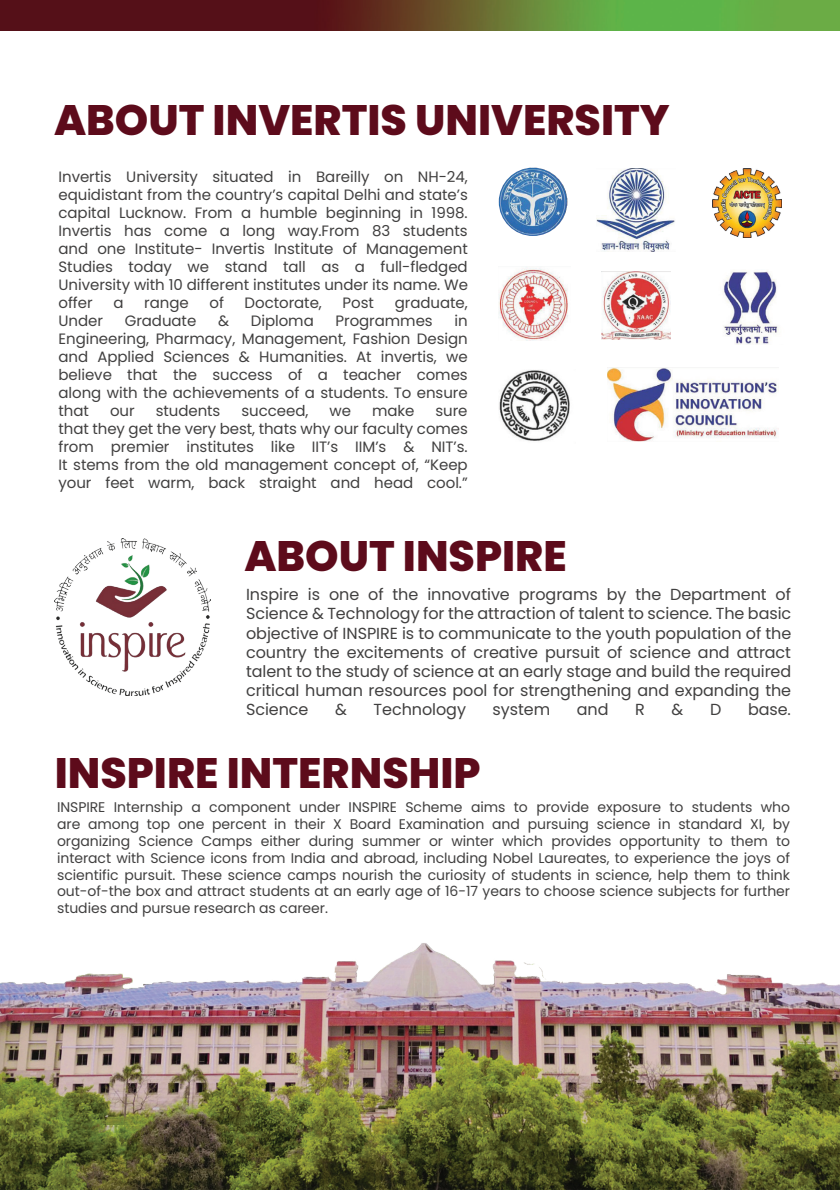
<style>
.page{position:relative;width:840px;height:1190px;background:#fff}
.page>*{position:absolute;margin:0;border:0;box-sizing:border-box;transform-origin:0 0}
.t1{font:800 42.6px "Poppins";color:#5d0b1b}
.t2{font:16px/19.2px "Poppins";letter-spacing:-.005em;color:#414040;text-align:justify}
.t3{font:15px/18px "Poppins";letter-spacing:-.005em;color:#414040;text-align:justify}
.t4{font:14px/16.8px "Poppins";letter-spacing:-.005em;color:#414040;text-align:justify}
</style>
<div class="page">
<img style="left:0;top:0;width:840px;height:30px">
<img style="left:0;top:943px;width:840px;height:247px">
<img style="left:54px;top:539px;width:157px;height:156px">
<img style="left:499px;top:168px;width:68px;height:68px;border-radius:34px">
<img style="left:596px;top:169px;width:79px;height:83px">
<img style="left:601px;top:272px;width:70px;height:68px">
<img style="left:499px;top:370px;width:71px;height:71px">
<img style="left:723px;top:271px;width:56px;height:74px">
<img style="left:608px;top:368px;width:171px;height:73px">
<img style="left:499px;top:268px;width:69px;height:72px">
<img style="left:713px;top:169px;width:69px;height:69px">
<h1 class="t1" style="left:54px;top:96px;width:617px">ABOUT INVERTIS UNIVERSITY</h1>
<p class="t3" style="left:59px;top:168px;width:411px">Invertis University situated in Bareilly on NH-24, equidistant from the country’s capital Delhi and state’s capital Lucknow. From a humble beginning in 1998.<br>Invertis has come a long way.From 83 students and one Institute- Invertis Institute of Management Studies today we stand tall as a full-fledged University with 10 different institutes under its name. We offer</p>
<p class="t3" style="left:113px;top:294px;width:12px">a</p>
<p class="t3" style="left:144px;top:294px;width:46px">range</p>
<p class="t3" style="left:209px;top:294px;width:16px">of</p>
<p class="t3" style="left:245px;top:294px;width:79px">Doctorate,</p>
<p class="t3" style="left:343px;top:294px;width:33px">Post</p>
<p class="t3" style="left:395px;top:294px;width:75px">graduate,</p>
<p class="t3" style="left:59px;top:312px;width:411px;text-indent:396px">in Engineering, Pharmacy, Management, Fashion Design and Applied Sciences &amp; Humanities. At invertis, we believe that the success of a teacher comes along with the achievements of a students. To ensure that</p>
<p class="t3" style="left:59px;top:312px;width:46px">Under</p>
<p class="t3" style="left:125px;top:312px;width:73px">Graduate</p>
<p class="t3" style="left:218px;top:312px;width:13px">&amp;</p>
<p class="t3" style="left:251px;top:312px;width:64px">Diploma</p>
<p class="t3" style="left:336px;top:312px;width:99px">Programmes</p>
<p class="t3" style="left:110px;top:402px;width:26px">our</p>
<p class="t3" style="left:156px;top:402px;width:66px">students</p>
<p class="t3" style="left:242px;top:402px;width:68px">succeed,</p>
<p class="t3" style="left:329px;top:402px;width:23px">we</p>
<p class="t3" style="left:372px;top:402px;width:44px">make</p>
<p class="t3" style="left:59px;top:402px;width:411px;text-indent:377px">sure that they get the very best, thats why our faculty comes from premier institutes like IIT’s IIM’s &amp; NIT’s.<br>It stems from the old management concept of, “Keep your feet warm, back straight and head cool.”</p>
<h1 class="t1" style="left:244px;top:531px;width:324px">ABOUT INSPIRE</h1>
<p class="t2" style="left:246px;top:585px;width:547px">Inspire is one of the innovative programs by the Department of Science &amp; Technology for the attraction of talent to science. The basic objective of INSPIRE is to communicate to the youth population of the country the excitements of creative pursuit of science and attract talent to the study of science at an early stage and build the required critical human resources pool for strengthening and expanding the Science</p>
<p class="t2" style="left:335px;top:700px;width:13px">&amp;</p>
<p class="t2" style="left:374px;top:700px;width:94px">Technology</p>
<p class="t2" style="left:493px;top:700px;width:59px">system</p>
<p class="t2" style="left:577px;top:700px;width:33px">and</p>
<p class="t2" style="left:635px;top:700px;width:11px">R</p>
<p class="t2" style="left:672px;top:700px;width:13px">&amp;</p>
<p class="t2" style="left:710px;top:700px;width:13px">D</p>
<p class="t2" style="left:748px;top:700px;width:44px">base.</p>
<h1 class="t1" style="left:55px;top:748px;width:428px">INSPIRE INTERNSHIP</h1>
<p class="t4" style="left:57px;top:799px;width:735px">INSPIRE Internship a component under INSPIRE Scheme aims to provide exposure to students who are among top one percent in their X Board Examination and pursuing science in standard XI, by organizing Science Camps either during summer or winter which provides opportunity to them to interact with Science icons from India and abroad, including Nobel Laureates, to experience the joys of scientific pursuit. These science camps nourish the curiosity of students in science, help them to think out-of-the box and attract students at an early age of 16-17 years to choose science subjects for further studies and pursue research as career.</p>
</div>
